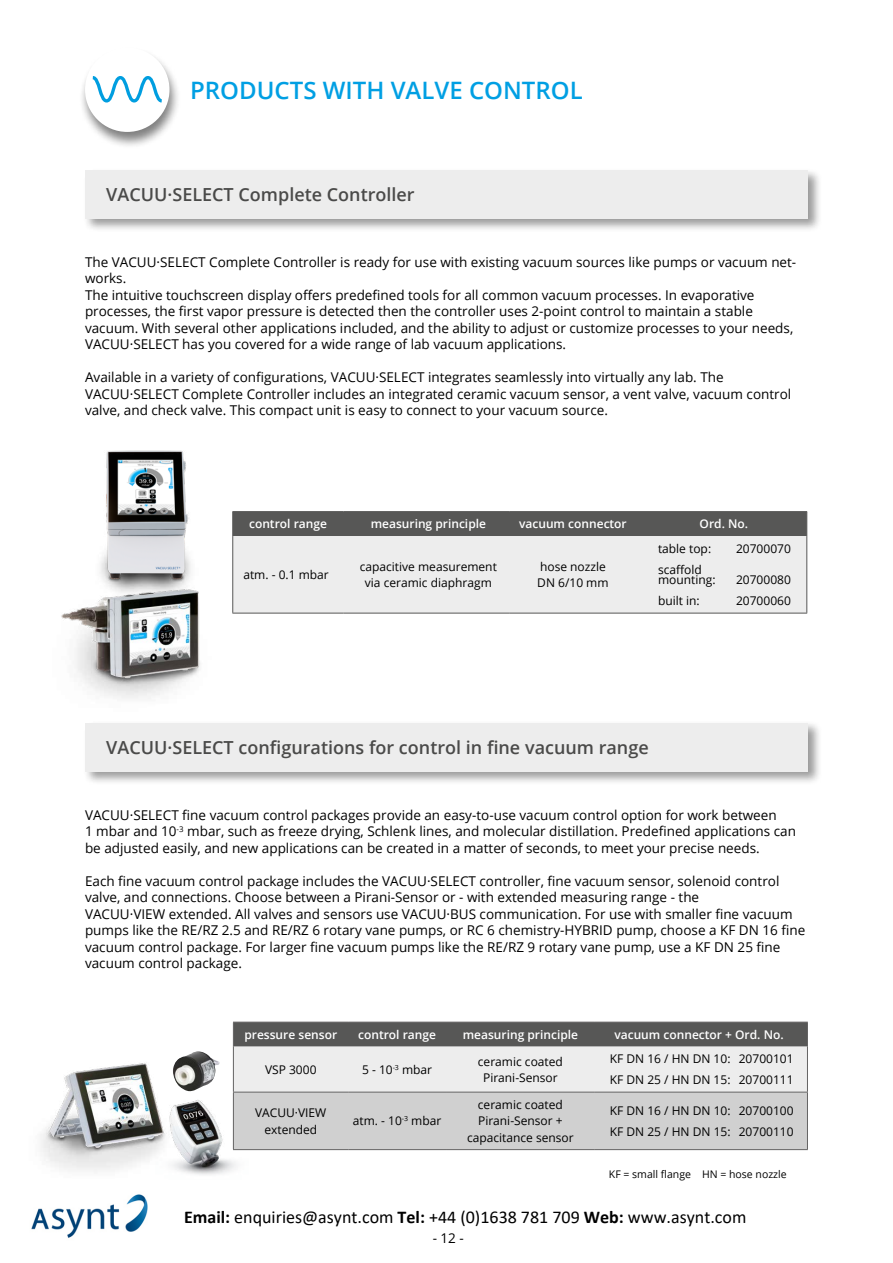
<style>
.page{position:relative;width:893px;height:1263px;background:#fff}
.page>*{position:absolute;margin:0;border:0;box-sizing:border-box;transform-origin:0 0}
.t1{font:600 24px "Open Sans";color:#009fe3}
.t2{font:600 18px "Open Sans";color:#4a4a49}
.t3{font:18px "Calibri";color:#000}
.t4{font:13.5px/16.5px "Open Sans";color:#000}
.t5{font:12px/16.5px "Open Sans";color:#000;text-align:center}
.t6{font:600 12px "Open Sans";color:#fff}
.t7{font:10.5px "Open Sans";color:#000}
.s1{font-weight:700}
</style>
<div class="page">
<div style="left:83px;top:721px;width:739px;height:64px;background:#000;opacity:.4"></div>
<div style="left:85px;top:723px;width:723px;height:48px;background:#ededed"></div>
<div style="left:83px;top:168px;width:739px;height:65px;background:#000;opacity:.4"></div>
<div style="left:85px;top:170px;width:723px;height:48px;background:#ededed"></div>
<img style="left:41px;top:1063px;width:115px;height:109px">
<div style="left:79px;top:46px;width:103px;height:103px;background:#000;opacity:.5"></div>
<div style="left:85px;top:47px;width:84px;height:85px;background:#fff;border-radius:50%"></div>
<svg style="left:233px;top:1022px;width:575px;height:127px;background:#c2c2c2"></svg>
<hr style="left:233px;top:1046px;width:1px;height:46px;background:#646363">
<hr style="left:807px;top:1046px;width:1px;height:46px;background:#646363">
<hr style="left:233px;top:1092px;width:115px;height:1px;background:#646363">
<hr style="left:348px;top:1092px;width:98px;height:1px;background:#646363">
<hr style="left:446px;top:1092px;width:149px;height:1px;background:#646363">
<hr style="left:595px;top:1092px;width:213px;height:1px;background:#646363">
<hr style="left:807px;top:1092px;width:1px;height:57px;background:#646363">
<hr style="left:233px;top:1149px;width:115px;height:1px;background:#646363">
<hr style="left:348px;top:1149px;width:98px;height:1px;background:#646363">
<hr style="left:446px;top:1149px;width:149px;height:1px;background:#646363">
<hr style="left:595px;top:1149px;width:213px;height:1px;background:#646363">
<hr style="left:232px;top:511px;width:111px;height:1px;background:#575756">
<hr style="left:343px;top:511px;width:166px;height:1px;background:#575756">
<hr style="left:509px;top:511px;width:132px;height:1px;background:#575756">
<hr style="left:641px;top:511px;width:166px;height:1px;background:#575756">
<hr style="left:232px;top:613px;width:111px;height:1px;background:#575756">
<hr style="left:343px;top:613px;width:166px;height:1px;background:#575756">
<hr style="left:509px;top:613px;width:132px;height:1px;background:#575756">
<hr style="left:641px;top:613px;width:166px;height:1px;background:#575756">
<svg style="left:232px;top:512px;width:575px;height:101px;background:#c8c8c8"></svg>
<img style="left:100px;top:450px;width:91px;height:133px">
<img style="left:61px;top:583px;width:139px;height:116px">
<svg style="left:92px;top:76px;width:70px;height:27px"></svg>
<img style="left:173px;top:1051px;width:47px;height:41px">
<img style="left:156px;top:1092px;width:92px;height:83px">
<img style="left:31px;top:1194px;width:117px;height:44px">
<h1 class="t1" style="left:190px;top:74px;width:394px">PRODUCTS WITH VALVE CONTROL</h1>
<h2 class="t2" style="left:106px;top:182px;width:310px">VACUU·SELECT Complete Controller</h2>
<p class="t4" style="left:85px;top:253px;width:713px">The VACUU·SELECT Complete Controller is ready for use with existing vacuum sources like pumps or vacuum net&shy;works.<br>The intuitive touchscreen display offers predefined tools for all common vacuum processes. In evaporative processes, the first vapor pressure is detected then the controller uses 2-point control to maintain a stable vacuum. With several other applications included, and the ability to adjust or customize processes to your needs, VACUU·SELECT has you covered for a wide range of lab vacuum applications.</p>
<p class="t4" style="left:85px;top:369px;width:708px">Available in a variety of configurations, VACUU·SELECT integrates seamlessly into virtually any lab. The<br>VACUU·SELECT Complete Controller includes an integrated ceramic vacuum sensor, a vent valve, vacuum control valve, and check valve. This compact unit is easy to connect to your vacuum source.</p>
<p class="t6" style="left:249px;top:516px;width:79px">control range</p>
<p class="t6" style="left:371px;top:516px;width:117px">measuring principle</p>
<p class="t6" style="left:519px;top:516px;width:109px">vacuum connector</p>
<p class="t6" style="left:700px;top:516px;width:50px">Ord. No.</p>
<p class="t5" style="left:243px;top:566px;width:87px">atm. - 0.1 mbar</p>
<p class="t5" style="left:360px;top:558px;width:139px">capacitive measurement via ceramic diaphragm</p>
<p class="t5" style="left:537px;top:558px;width:73px;text-align:left">hose nozzle<br>DN 6/10 mm</p>
<p class="t5" style="left:658px;top:540px;width:55px">table top:</p>
<p class="t5" style="left:736px;top:540px;width:56px">20700070</p>
<p class="t5" style="left:658px;top:564px;width:59px;line-height:10.5px;text-align:left">scaffold mounting:</p>
<p class="t5" style="left:736px;top:571px;width:56px">20700080</p>
<p class="t5" style="left:658px;top:592px;width:43px">built in:</p>
<p class="t5" style="left:736px;top:592px;width:56px">20700060</p>
<h2 class="t2" style="left:106px;top:735px;width:544px">VACUU·SELECT configurations for control in fine vacuum range</h2>
<p class="t4" style="left:85px;top:806px;width:712px">VACUU·SELECT fine vacuum control packages provide an easy-to-use vacuum control option for work between<br>1 mbar and 10<sup>-3</sup> mbar, such as freeze drying, Schlenk lines, and molecular distillation. Predefined applications can be adjusted easily, and new applications can be created in a matter of seconds, to meet your precise needs.</p>
<p class="t4" style="left:85px;top:872px;width:722px">Each fine vacuum control package includes the VACUU·SELECT controller, fine vacuum sensor, solenoid control valve, and connections. Choose between a Pirani-Sensor or - with extended measuring range - the<br>VACUU·VIEW extended. All valves and sensors use VACUU·BUS communication. For use with smaller fine vacuum pumps like the RE/RZ 2.5 and RE/RZ 6 rotary vane pumps, or RC 6 chemistry-HYBRID pump, choose a KF DN 16 fine vacuum control package. For larger fine vacuum pumps like the RE/RZ 9 rotary vane pump, use a KF DN 25 fine vacuum control package.</p>
<p class="t6" style="left:244px;top:1026px;width:94px">pressure sensor</p>
<p class="t6" style="left:358px;top:1026px;width:79px">control range</p>
<p class="t6" style="left:463px;top:1026px;width:117px">measuring principle</p>
<p class="t6" style="left:614px;top:1026px;width:171px">vacuum connector + Ord. No.</p>
<p class="t5" style="left:265px;top:1061px;width:53px">VSP 3000</p>
<p class="t5" style="left:362px;top:1061px;width:72px">5 - 10<sup>-3</sup> mbar</p>
<p class="t5" style="left:478px;top:1053px;width:86px">ceramic coated<br>Pirani-Sensor</p>
<p class="t5" style="left:610px;top:1048px;width:185px;line-height:21px;text-align:left">KF DN 16 / HN DN 10: 20700101<br>KF DN 25 / HN DN 15: 20700111</p>
<p class="t5" style="left:255px;top:1104px;width:73px">VACUU·VIEW extended</p>
<p class="t5" style="left:353px;top:1112px;width:90px">atm. - 10<sup>-3</sup> mbar</p>
<p class="t5" style="left:467px;top:1096px;width:108px">ceramic coated<br>Pirani-Sensor + capacitance sensor</p>
<p class="t5" style="left:610px;top:1100px;width:185px;line-height:21px;text-align:left">KF DN 16 / HN DN 10: 20700100<br>KF DN 25 / HN DN 15: 20700110</p>
<p class="t7" style="left:609px;top:1167px;width:179px">KF = small flange HN = hose nozzle</p>
<h2 class="t3" style="left:184px;top:1204px;width:564px"><span class="s1">Email:</span> enquiries@asynt.com <span class="s1">Tel:</span> +44 (0)1638 781 709 <span class="s1">Web:</span> www.asynt.com</h2>
<p class="t4" style="left:433px;top:1230px;width:33px">- 12 -</p>
</div>
